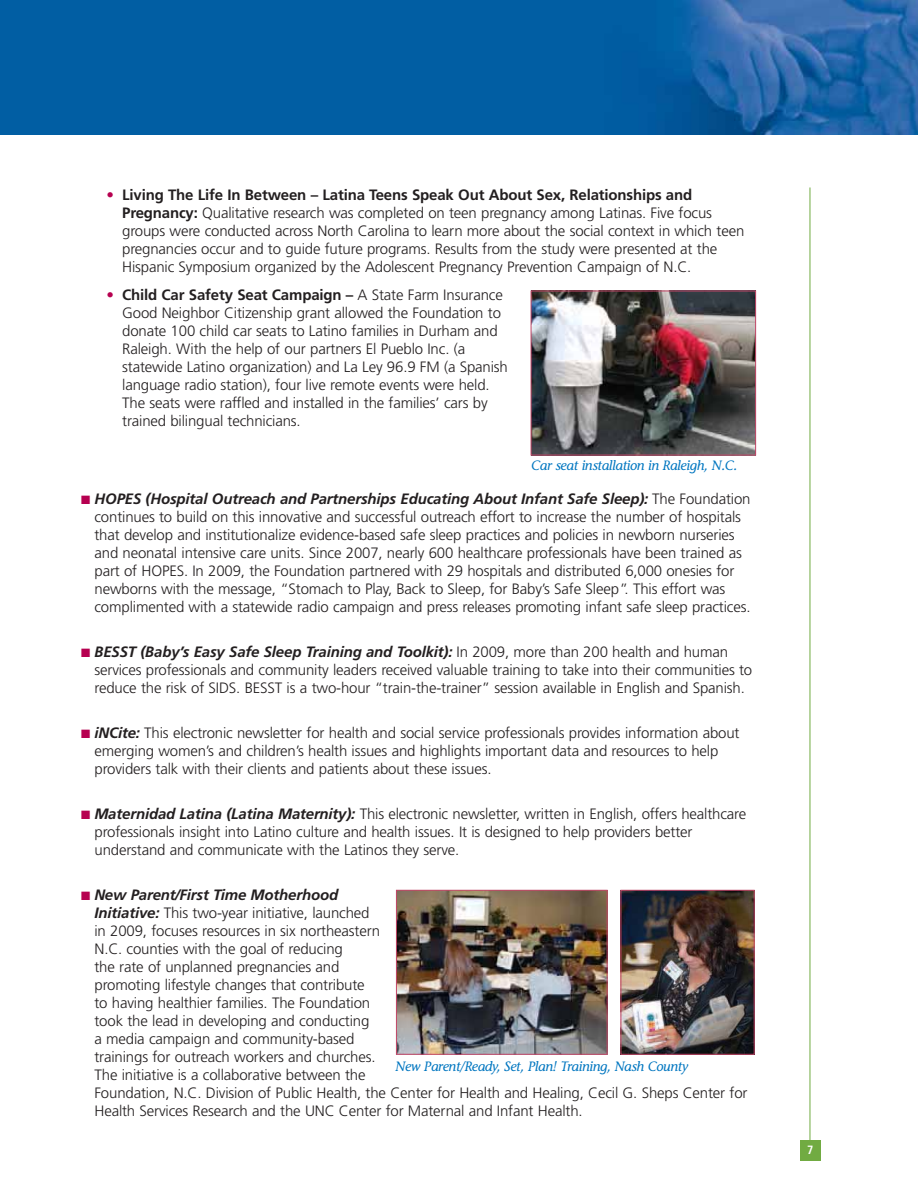
<style>
.page{position:relative;width:918px;height:1188px;background:#fff}
.page>*{position:absolute;margin:0;border:0;box-sizing:border-box;transform-origin:0 0}
.t1{font:300 15px/18px "Frutiger";letter-spacing:-.01em;color:#231f20}
.t2{font:italic 13.5px "Stone Informal";letter-spacing:-.025em;color:#0076c0}
.t3{font:700 condensed 12px "Frutiger";color:#fff}
.s1{color:#b60050}
.s2{font-weight:700}
.s3{font-weight:700;font-style:italic}
</style>
<div class="page">
<img style="left:0;top:0;width:918px;height:135px">
<hr style="left:810px;top:187px;width:1px;height:956px;background:#71ab42">
<div style="left:800px;top:1141px;width:21px;height:20px;background:#71ab42"></div>
<img style="left:533px;top:293px;width:221px;height:160px">
<div style="left:531px;top:291px;width:225px;height:164px;border:1px solid #c34768"></div>
<img style="left:623px;top:892px;width:130px;height:161px">
<div style="left:621px;top:890px;width:134px;height:165px;border:1px solid #c34768"></div>
<img style="left:398px;top:892px;width:208px;height:161px">
<div style="left:396px;top:890px;width:212px;height:165px;border:1px solid #c34768"></div>
<p class="t1" style="left:122px;top:187px;width:624px;text-indent:-16px"><span class="s1">•</span> <span class="s2">Living The Life In Between – Latina Teens Speak Out About Sex, Relationships and Pregnancy:</span> Qualitative research was completed on teen pregnancy among Latinas. Five focus groups were conducted across North Carolina to learn more about the social context in which teen pregnancies occur and to guide future programs. Results from the study were presented at the Hispanic Symposium organized by the Adolescent Pregnancy Prevention Campaign of N.C.</p>
<p class="t1" style="left:122px;top:287px;width:387px;text-indent:-16px"><span class="s1">•</span> <span class="s2">Child Car Safety Seat Campaign –</span> A State Farm Insurance Good Neighbor Citizenship grant allowed the Foundation to donate 100 child car seats to Latino families in Durham and Raleigh. With the help of our partners El Pueblo Inc. (a statewide Latino organization) and La Ley 96.9 FM (a Spanish language radio station), four live remote events were held.<br>The seats were raffled and installed in the families’ cars by trained bilingual technicians.</p>
<p class="t2" style="left:531px;top:460px;width:207px">Car seat installation in Raleigh, N.C.</p>
<p class="t1" style="left:95px;top:490px;width:658px;text-indent:-14px"><span class="s1">■</span> <span class="s3">HOPES (Hospital Outreach and Partnerships Educating About Infant Safe Sleep):</span> The Foundation continues to build on this innovative and successful outreach effort to increase the number of hospitals that develop and institutionalize evidence-based safe sleep practices and policies in newborn nurseries and neonatal intensive care units. Since 2007, nearly 600 healthcare professionals have been trained as part of HOPES. In 2009, the Foundation partnered with 29 hospitals and distributed 6,000 onesies for newborns with the message, “Stomach to Play, Back to Sleep, for Baby’s Safe Sleep”. This effort was complimented with a statewide radio campaign and press releases promoting infant safe sleep practices.</p>
<p class="t1" style="left:95px;top:643px;width:659px;text-indent:-14px"><span class="s1">■</span> <span class="s3">BESST (Baby’s Easy Safe Sleep Training and Toolkit):</span> In 2009, more than 200 health and human services professionals and community leaders received valuable training to take into their communities to reduce the risk of SIDS. BESST is a two-hour “train-the-trainer” session available in English and Spanish.</p>
<p class="t1" style="left:95px;top:725px;width:647px;text-indent:-14px"><span class="s1">■</span> <span class="s3">iNCite:</span> This electronic newsletter for health and social service professionals provides information about emerging women’s and children’s health issues and highlights important data and resources to help providers talk with their clients and patients about these issues.</p>
<p class="t1" style="left:95px;top:805px;width:653px;text-indent:-14px"><span class="s1">■</span> <span class="s3">Maternidad Latina (Latina Maternity):</span> This electronic newsletter, written in English, offers healthcare professionals insight into Latino culture and health issues. It is designed to help providers better understand and communicate with the Latinos they serve.</p>
<p class="t1" style="left:95px;top:887px;width:655px;text-indent:-14px"><span class="s1">■</span> <span class="s3">New Parent/First Time Motherhood<br>Initiative:</span> This two-year initiative, launched<br>in 2009, focuses resources in six northeastern<br>N.C. counties with the goal of reducing<br>the rate of unplanned pregnancies and<br>promoting lifestyle changes that contribute<br>to having healthier families. The Foundation<br>took the lead in developing and conducting<br>a media campaign and community-based<br>trainings for outreach workers and churches.<br>The initiative is a collaborative between the<br>Foundation, N.C. Division of Public Health, the Center for Health and Healing, Cecil G. Sheps Center for Health Services Research and the UNC Center for Maternal and Infant Health.</p>
<p class="t2" style="left:395px;top:1061px;width:295px">New Parent/Ready, Set, Plan! Training, Nash County</p>
<p class="t3" style="left:807px;top:1145px;width:8px">7</p>
</div>
